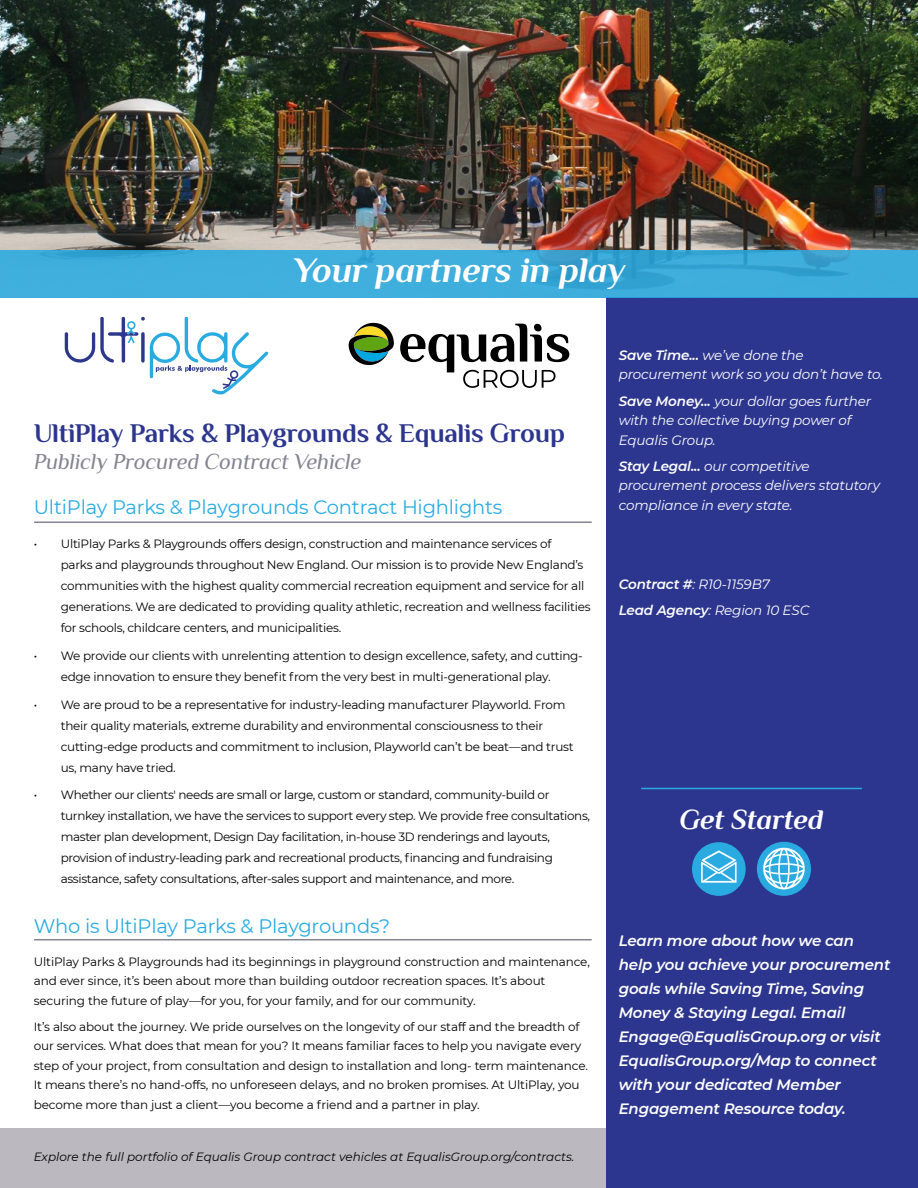
<style>
.page{position:relative;width:918px;height:1188px;background:#fff}
.page>*{position:absolute;margin:0;border:0;box-sizing:border-box;transform-origin:0 0}
.t1{font:italic 700 36px "Philosopher";letter-spacing:-.01em;color:#fff}
.t2{font:italic 700 28.5px "Philosopher";letter-spacing:-.01em;color:#fff}
.t3{font:700 27px "Philosopher";letter-spacing:-.01em;color:#2d368f}
.t4{font:italic 22.5px "Philosopher";letter-spacing:-.01em;color:#858591}
.t5{font:19.5px "Montserrat";letter-spacing:-.01em;color:#29abe2}
.t6{font:italic 600 15px/24px "Montserrat";letter-spacing:-.01em;color:#fff}
.t7{font:italic 13.5px/19.5px "Montserrat";letter-spacing:-.01em;color:#fff}
.t8{font:12px/21px "Montserrat";letter-spacing:-.02em;color:#000}
.t9{font:italic 12px "Montserrat";color:#000}
.s1{font-weight:600}
</style>
<div class="page">
<div style="left:0;top:1128px;width:605px;height:60px;background:#bbb9bf"></div>
<img style="left:0;top:0;width:918px;height:251px">
<div style="left:606px;top:298px;width:312px;height:890px;background:#2d368f"></div>
<svg style="left:0;top:251px;width:918px;height:47px;background:#3cabda"></svg>
<svg style="left:349px;top:323px;width:45px;height:42px"></svg>
<svg style="left:400px;top:324px;width:169px;height:64px"></svg>
<hr style="left:34px;top:939px;width:558px;height:1px;background:#858591">
<hr style="left:641px;top:788px;width:221px;height:1px;background:#29abe2">
<div style="left:692px;top:842px;width:54px;height:54px;background:#29abe2;border-radius:50%"></div>
<svg style="left:701px;top:850px;width:36px;height:33px"></svg>
<div style="left:757px;top:842px;width:54px;height:54px;background:#29abe2;border-radius:50%"></div>
<svg style="left:763px;top:848px;width:42px;height:42px"></svg>
<hr style="left:34px;top:521px;width:558px;height:2px;background:#858591">
<svg style="left:65px;top:317px;width:203px;height:78px"></svg>
<h1 class="t1" style="left:293px;top:245px;width:334px">Your partners in play</h1>
<h3 class="t3" style="left:34px;top:415px;width:533px">UltiPlay Parks &amp; Playgrounds &amp; Equalis Group</h3>
<h3 class="t4" style="left:34px;top:446px;width:329px">Publicly Procured Contract Vehicle</h3>
<h3 class="t5" style="left:34px;top:493px;width:470px">UltiPlay Parks &amp; Playgrounds Contract Highlights</h3>
<p class="t8" style="left:61px;top:533px;width:531px;text-indent:-27px">• UltiPlay Parks &amp; Playgrounds offers design, construction and maintenance services of<br>parks and playgrounds throughout New England. Our mission is to provide New England’s communities with the highest quality commercial recreation equipment and service for all generations. We are dedicated to providing quality athletic, recreation and wellness facilities for schools, childcare centers, and municipalities.</p>
<p class="t8" style="left:34px;top:645px;width:551px;text-align:center">• We provide our clients with unrelenting attention to design excellence, safety, and cutting&shy;edge innovation to ensure they benefit from the very best in multi-generational play.</p>
<p class="t8" style="left:61px;top:693px;width:515px;text-indent:-27px">• We are proud to be a representative for industry-leading manufacturer Playworld. From their quality materials, extreme durability and environmental consciousness to their cutting-edge products and commitment to inclusion, Playworld can’t be beat—and trust us, many have tried.</p>
<p class="t8" style="left:61px;top:784px;width:531px;text-indent:-27px">• Whether our clients' needs are small or large, custom or standard, community-build or turnkey installation, we have the services to support every step. We provide free consultations, master plan development, Design Day facilitation, in-house 3D renderings and layouts, provision of industry-leading park and recreational products, financing and fundraising assistance, safety consultations, after-sales support and maintenance, and more.</p>
<h3 class="t5" style="left:34px;top:912px;width:358px">Who is UltiPlay Parks &amp; Playgrounds?</h3>
<p class="t8" style="left:34px;top:951px;width:558px;line-height:19.5px">UltiPlay Parks &amp; Playgrounds had its beginnings in playground construction and maintenance, and ever since, it’s been about more than building outdoor recreation spaces. It’s about securing the future of play—for you, for your family, and for our community.</p>
<p class="t8" style="left:34px;top:1016px;width:556px;line-height:19.5px">It’s also about the journey. We pride ourselves on the longevity of our staff and the breadth of our services. What does that mean for you? It means familiar faces to help you navigate every step of your project, from consultation and design to installation and long- term maintenance.<br>It means there’s no hand-offs, no unforeseen delays, and no broken promises. At UltiPlay, you become more than just a client—you become a friend and a partner in play.</p>
<p class="t9" style="left:34px;top:1149px;width:542px">Explore the full portfolio of Equalis Group contract vehicles at EqualisGroup.org/contracts.</p>
<p class="t7" style="left:619px;top:345px;width:266px"><span class="s1">Save Time...</span> we’ve done the procurement work so you don’t have to.</p>
<p class="t7" style="left:619px;top:391px;width:254px"><span class="s1">Save Money...</span> your dollar goes further with the collective buying power of<br>Equalis Group.</p>
<p class="t7" style="left:619px;top:456px;width:263px"><span class="s1">Stay Legal...</span> our competitive procurement process delivers statutory compliance in every state.</p>
<p class="t7" style="left:619px;top:570px;width:192px;line-height:26.2px"><span class="s1">Contract #</span>: R10-1159B7<br><span class="s1">Lead Agency</span>: Region 10 ESC</p>
<h2 class="t2" style="left:680px;top:800px;width:145px">Get Started</h2>
<p class="t6" style="left:619px;top:928px;width:273px">Learn more about how we can help you achieve your procurement goals while Saving Time, Saving<br>Money &amp; Staying Legal. Email<br>Engage@EqualisGroup.org or visit<br>EqualisGroup.org/Map to connect with your dedicated Member<br>Engagement Resource today.</p>
</div>
